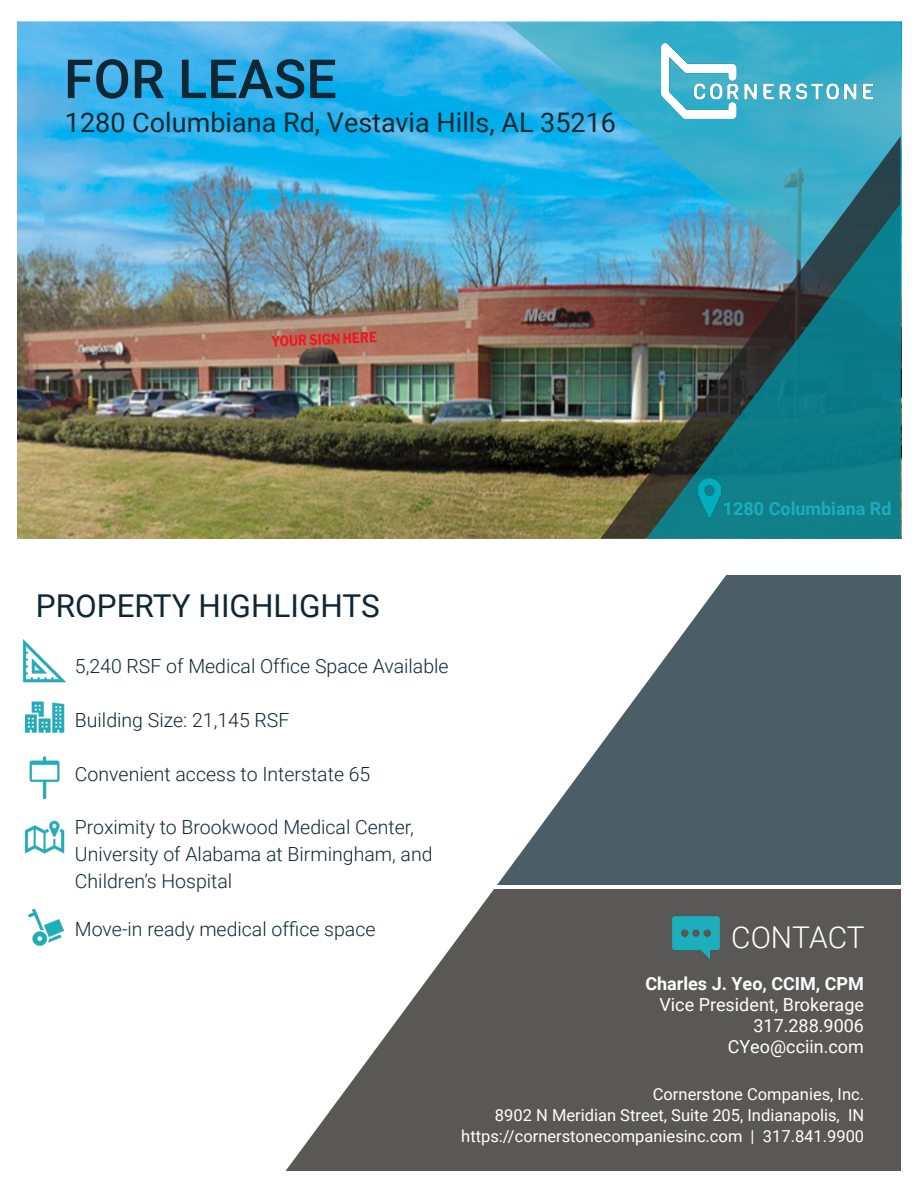
<style>
.page{position:relative;width:918px;height:1188px;background:#fff}
.page>*{position:absolute;margin:0;border:0;box-sizing:border-box;transform-origin:0 0}
.t1{font:500 54px "Roboto";color:#0f2734}
.t2{font:31.5px "Roboto";color:#0f2734}
.t3{font:300 30px "Roboto";color:#fff}
.t4{font:27px "Roboto";color:#0f2734}
.Paragraph_Style_4{font:300 19.5px/27px "Roboto";color:#0f2734}
.t5{font:18px "Roboto";color:#fff}
.t6{font:700 18px "Roboto";color:#fff}
.t7{font:700 18px "Roboto";color:#1badbc}
.t8{font:16.5px "Roboto";color:#fff}
</style>
<div class="page">
<div style="left:249px;top:889px;width:652px;height:281px;background:#5a5757"></div>
<div style="left:467px;top:575px;width:434px;height:310px;background:#4b5d66"></div>
<svg style="left:249px;top:575px;width:576px;height:596px"></svg>
<img style="left:18px;top:21px;width:883px;height:518px">
<svg style="left:505px;top:22px;width:396px;height:321px;background:#41a6c8"></svg>
<img style="left:600px;top:136px;width:301px;height:403px">
<img style="left:661px;top:44px;width:211px;height:75px">
<img style="left:646px;top:203px;width:255px;height:336px">
<div style="left:220px;top:1155px;width:46px;height:21px;background:#fff"></div>
<img style="left:683px;top:471px;width:54px;height:55px">
<img style="left:22px;top:639px;width:44px;height:43px">
<img style="left:25px;top:701px;width:40px;height:32px">
<img style="left:29px;top:756px;width:31px;height:43px">
<img style="left:25px;top:820px;width:40px;height:34px">
<img style="left:28px;top:908px;width:36px;height:38px">
<img style="left:669px;top:905px;width:54px;height:66px">
<p class="t1" style="left:64px;top:41px;width:274px">FOR LEASE</p>
<p class="t4" style="left:65px;top:104px;width:553px">1280 Columbiana Rd, Vestavia Hills, AL 35216</p>
<p class="t2" style="left:36px;top:584px;width:345px">PROPERTY HIGHLIGHTS</p>
<p class="Paragraph_Style_4" style="left:75px;top:652px;width:375px">5,240 RSF of Medical Office Space Available</p>
<p class="Paragraph_Style_4" style="left:75px;top:706px;width:216px">Building Size: 21,145 RSF</p>
<p class="Paragraph_Style_4" style="left:75px;top:760px;width:297px">Convenient access to Interstate 65</p>
<p class="Paragraph_Style_4" style="left:75px;top:813px;width:359px">Proximity to Brookwood Medical Center,<br>University of Alabama at Birmingham, and<br>Children’s Hospital</p>
<p class="Paragraph_Style_4" style="left:75px;top:915px;width:302px">Move-in ready medical office space</p>
<p class="t7" style="left:723px;top:496px;width:170px">1280 Columbiana Rd</p>
<p class="t3" style="left:731px;top:916px;width:135px">CONTACT</p>
<p class="t6" style="left:645px;top:971px;width:220px">Charles J. Yeo, CCIM, CPM</p>
<p class="t5" style="left:659px;top:992px;width:206px">Vice President, Brokerage</p>
<p class="t5" style="left:753px;top:1013px;width:112px">317.288.9006</p>
<p class="t5" style="left:728px;top:1034px;width:138px">CYeo@cciin.com</p>
<p class="t8" style="left:653px;top:1083px;width:213px">Cornerstone Companies, Inc.</p>
<p class="t8" style="left:495px;top:1104px;width:371px">8902 N Meridian Street, Suite 205, Indianapolis, IN</p>
<p class="t8" style="left:461px;top:1125px;width:404px">https://cornerstonecompaniesinc.com | 317.841.9900</p>
</div>
